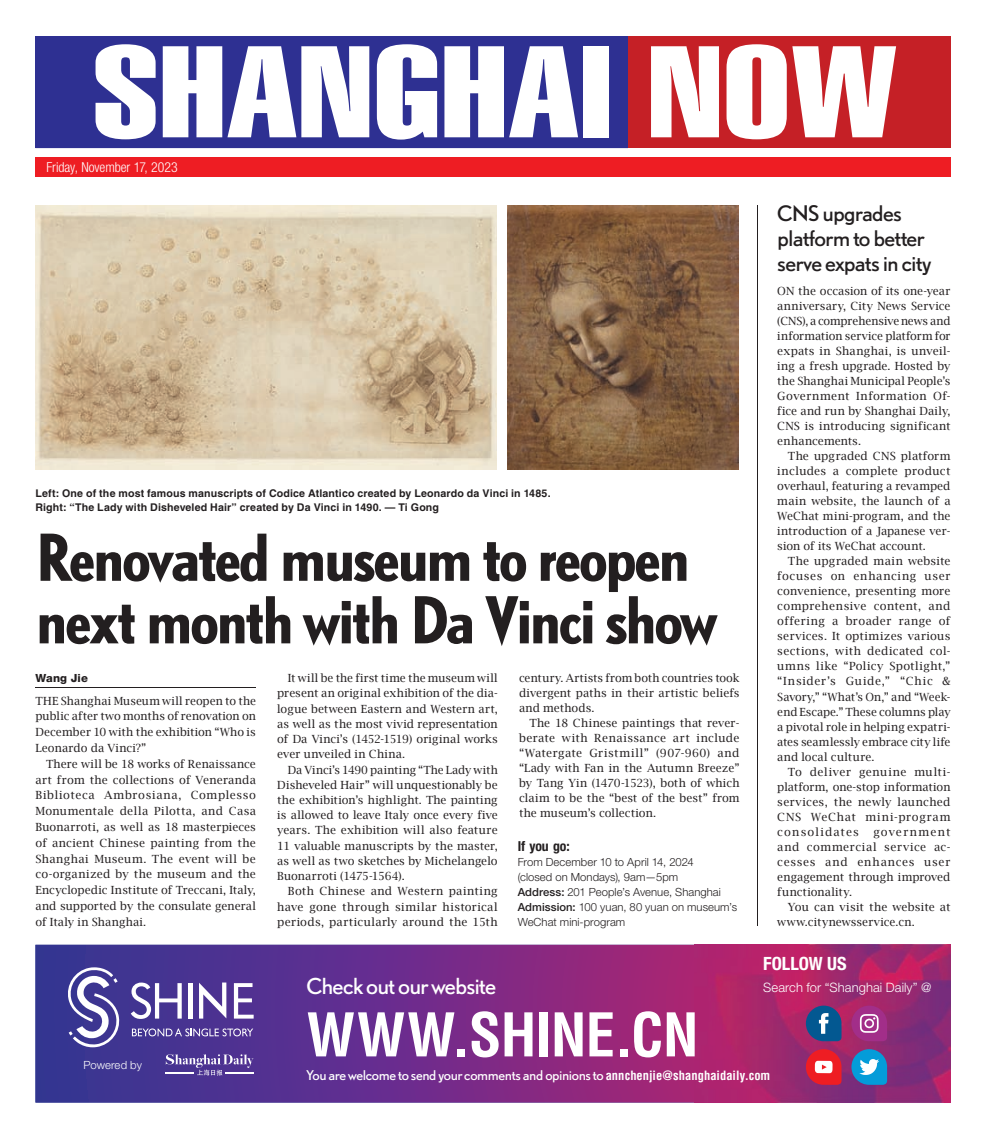
<style>
.page{position:relative;width:986px;height:1138px;background:#fff}
.page>*{position:absolute;margin:0;border:0;box-sizing:border-box;transform-origin:0 0}
.t1{font:126.38px "Swiss 911 BT Extra Compressed";color:#fff;scale:1.42 1}
.t2{font:700 condensed 60px/62.5px "DTL Nobel T";letter-spacing:-.045em;color:#231f20}
.t3{font:700 condensed 58.75px "Helvetica LT Std";letter-spacing:-.015em;color:#fff}
.t4{font:20.62px "DTL Nobel T";letter-spacing:-.04em;color:#fff}
.t5{font:20px/25px "DTL Nobel T";letter-spacing:-.035em;color:#231f20}
.t6{font:700 condensed 18.25px "Helvetica Neue LT Std";color:#fff}
.t7{font:300 condensed 13.75px "Helvetica Neue LT Std";letter-spacing:-.005em;color:#fff}
.t8{font:700 condensed 13.75px "Helvetica Neue LT Std";color:#231f20}
.t9{font:13.38px "Arial Narrow";color:#fff}
.t10{font:300 13px "Helvetica Neue LT Std";letter-spacing:.005em;color:#fff}
.t11{font:12.5px "DTL Nobel T";letter-spacing:-.03em;color:#fff}
.t12{font:11.25px/15px "Lucida Bright";letter-spacing:.01em;color:#231f20;text-align:justify}
.t13{font:300 11.25px/15px "Helvetica Neue LT Std";letter-spacing:.005em;color:#231f20}
.t14{font:300 11.25px "Helvetica Neue LT Std";color:#fff}
.t15{font:800 11.25px "Helvetica Neue LT Std";letter-spacing:.015em;color:#231f20}
.t16{font:700 10.62px/13.8px "Helvetica LT Std";letter-spacing:.01em;color:#231f20}
.s1{font-weight:500}
.s2{font-family:"Helvetica LT Std";font-weight:700;font-stretch:condensed}
</style>
<div class="page">
<div style="left:627px;top:36px;width:323px;height:112px;background:#c52026"></div>
<div style="left:35px;top:36px;width:592px;height:112px;background:#2e3092"></div>
<div style="left:35px;top:157px;width:915px;height:20px;background:#ee1d23"></div>
<svg style="left:35px;top:944px;width:659px;height:158px;background:#6e2e89"></svg>
<img style="left:694px;top:944px;width:256px;height:158px">
<svg style="left:132px;top:1028px;width:121px;height:8px"></svg>
<svg style="left:131px;top:982px;width:51px;height:36px"></svg>
<hr style="left:188px;top:983px;width:4px;height:35px;background:#fff">
<svg style="left:199px;top:982px;width:27px;height:36px"></svg>
<svg style="left:234px;top:983px;width:19px;height:35px"></svg>
<svg style="left:65px;top:967px;width:56px;height:80px"></svg>
<svg style="left:166px;top:1054px;width:87px;height:21px;background:#705ca7"></svg>
<hr style="left:225px;top:1072px;width:28px;height:2px;background:#fff">
<hr style="left:166px;top:1072px;width:28px;height:2px;background:#fff">
<svg style="left:805px;top:1005px;width:36px;height:36px"></svg>
<svg style="left:851px;top:1049px;width:35px;height:35px"></svg>
<svg style="left:851px;top:1005px;width:35px;height:36px"></svg>
<svg style="left:805px;top:1049px;width:36px;height:35px"></svg>
<img style="left:35px;top:206px;width:461px;height:263px">
<img style="left:507px;top:206px;width:231px;height:263px">
<hr style="left:35px;top:687px;width:221px;height:1px;background:#231f20">
<hr style="left:756px;top:206px;width:1px;height:719px;background:#231f20">
<h1 class="t1" style="left:93px;top:21px;width:569px">SHANGHAI NOW</h1>
<p class="t9" style="left:45px;top:154px;width:127px">Friday, December 1, 2017</p>
<p class="t7" style="left:46px;top:159px;width:133px">Friday, November 17, 2023</p>
<p class="t16" style="left:35px;top:486px;width:516px">Left: One of the most famous manuscripts of Codice Atlantico created by Leonardo da Vinci in 1485.<br>Right: “The Lady with Disheveled Hair” created by Da Vinci in 1490. — Ti Gong</p>
<h2 class="t2" style="left:35px;top:523px;width:682px">Renovated museum to reopen next month with Da Vinci show</h2>
<p class="t15" style="left:35px;top:671px;width:54px">Wang Jie</p>
<p class="t12" style="left:35px;top:692px;width:222px;line-height:15.8px">The Shanghai Museum will reopen to the public after two months of renovation on December 10 with the exhibition “Who is Leonardo da Vinci?”</p>
<p class="t12" style="left:35px;top:755px;width:222px;line-height:15.8px;text-indent:11px">There will be 18 works of Renaissance art from the collections of Veneranda Biblioteca Ambrosiana, Complesso Monumentale della Pilotta, and Casa Buonarroti, as well as 18 masterpieces of ancient Chinese painting from the Shanghai Museum. The event will be co-organized by the museum and the encyclopedic Institute of Treccani, Italy, and supported by the consulate general of Italy in Shanghai.</p>
<p class="t12" style="left:277px;top:670px;width:222px;text-indent:11px">It will be the first time the museum will present an original exhibition of the dia&shy;logue between eastern and Western art, as well as the most vivid representation of Da Vinci’s (1452-1519) original works ever unveiled in China.</p>
<p class="t12" style="left:277px;top:761px;width:222px;text-indent:11px">Da Vinci’s 1490 painting “The Lady with Disheveled hair” will unquestionably be the exhibition’s highlight. The painting is allowed to leave Italy once every five years. The exhibition will also feature 11 valuable manuscripts by the master, as well as two sketches by Michelangelo Buonarroti (1475-1564).</p>
<p class="t12" style="left:277px;top:883px;width:222px;text-indent:11px">Both Chinese and Western painting have gone through similar historical periods, particularly around the 15th</p>
<h3 class="t4" style="left:306px;top:971px;width:191px">Check out our website</h3>
<p class="t12" style="left:519px;top:670px;width:222px">century. Artists from both countries took divergent paths in their artistic beliefs and methods.</p>
<p class="t12" style="left:519px;top:715px;width:222px;text-indent:11px">The 18 Chinese paintings that rever&shy;berate with Renaissance art include “Watergate Gristmill” (907-960) and “Lady with Fan in the Autumn Breeze” by Tang Yin (1470-1523), both of which claim to be the “best of the best” from the museum’s collection.</p>
<p class="t8" style="left:517px;top:837px;width:53px">IF YOU GO:</p>
<p class="t13" style="left:517px;top:854px;width:221px">From December 10 to April 14, 2024<br>(closed on Mondays), 9am—5pm<br><span class="s1">Address:</span> 201 People’s Avenue, Shanghai<br><span class="s1">Admission:</span> 100 yuan, 80 yuan on museum’s<br>WeChat mini-program</p>
<h3 class="t3" style="left:306px;top:998px;width:393px">www.shine.cn</h3>
<h3 class="t5" style="left:777px;top:200px;width:155px">CNS upgrades platform to better serve expats in city</h3>
<p class="t12" style="left:777px;top:284px;width:175px">On the occasion of its one-year anniversary, City news Service (CnS), a comprehensive news and information service platform for expats in Shanghai, is unveil&shy;ing a fresh upgrade. hosted by the Shanghai Municipal People’s Government Information Of&shy;fice and run by Shanghai Daily, CnS is introducing significant enhancements.</p>
<p class="t12" style="left:777px;top:449px;width:175px;text-indent:11px">The upgraded CnS platform includes a complete product overhaul, featuring a revamped main website, the launch of a WeChat mini-program, and the introduction of a Japanese ver&shy;sion of its WeChat account.</p>
<p class="t12" style="left:777px;top:554px;width:175px;text-indent:11px">The upgraded main website focuses on enhancing user convenience, presenting more comprehensive content, and offering a broader range of services. It optimizes various sections, with dedicated col&shy;umns like “Policy Spotlight,” “Insider’s Guide,” “Chic &amp; Savory,” “What’s On,” and “Week&shy;end escape.” These columns play a pivotal role in helping expatri&shy;ates seamlessly embrace city life and local culture.</p>
<p class="t12" style="left:777px;top:764px;width:175px;text-indent:11px">To deliver genuine multi&shy;platform, one-stop information services, the newly launched CnS WeChat mini-program consolidates</p>
<p class="t12" style="left:777px;top:824px;width:175px;text-indent:96px">government and commercial service ac&shy;cesses and enhances user engagement through improved functionality.</p>
<p class="t12" style="left:777px;top:899px;width:175px;text-indent:11px">You can visit the website at www.citynewsservice.cn.</p>
<h3 class="t6" style="left:763px;top:952px;width:85px">FOLLOW US</h3>
<p class="t10" style="left:763px;top:979px;width:170px">Search for “Shanghai Daily” @</p>
<p class="t14" style="left:83px;top:1058px;width:60px">Powered by</p>
<p class="t11" style="left:306px;top:1066px;width:465px">You are welcome to send your comments and opinions to <span class="s2">annchenjie@shanghaidaily.com</span></p>
</div>
